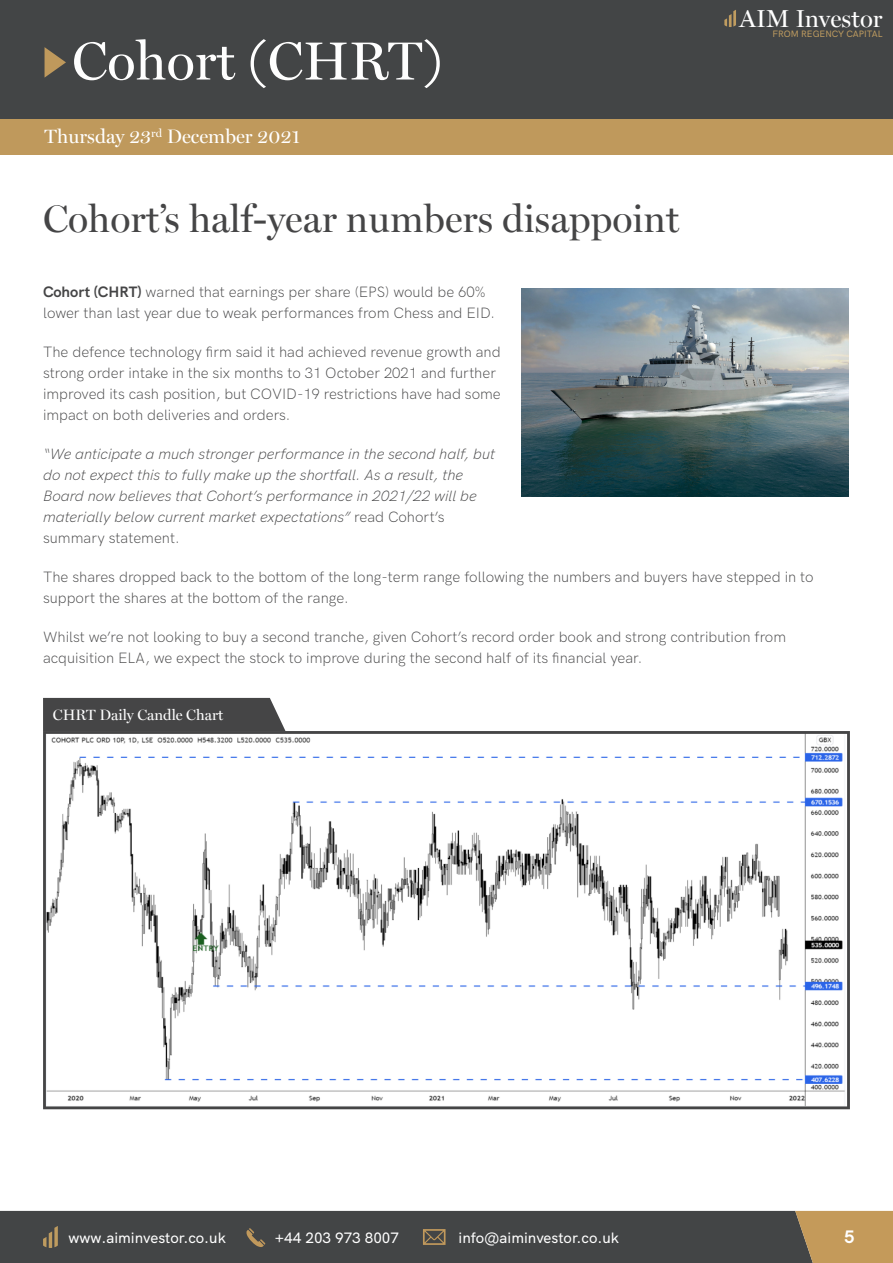
<style>
.page{position:relative;width:893px;height:1263px;background:#fff}
.page>*{position:absolute;margin:0;border:0;box-sizing:border-box;transform-origin:0 0}
.t1{font:54px "Miller Display Roman";color:#fefefe}
.t2{font:38.4px "Miller Display Roman";color:#454546}
.t3{font:24.45px "Miller Display Roman";color:#fff}
.t4{font:19.5px "Miller Display Roman";color:#fff}
.t5{font:700 18px "HK Grotesk";color:#fff}
.t6{font:15px/21px "HK Grotesk Light Legacy";color:#454546}
.t7{font:italic 15px/21px "HK Grotesk Light Legacy";color:#454546}
.t8{font:500 15px "HK Grotesk";color:#fff}
.t9{font:15px "Miller Display Roman";color:#fff}
.t10{font:9.3px "HK Grotesk Medium Legacy";color:#bf9c60}
.s1{font-family:"HK Grotesk";font-weight:700}
.s2{font-style:normal}
</style>
<div class="page">
<div style="left:0;top:0;width:893px;height:119px;background:#434546"></div>
<div style="left:0;top:119px;width:893px;height:36px;background:#bf995c"></div>
<svg style="left:45px;top:47px;width:21px;height:30px"></svg>
<svg style="left:724px;top:10px;width:12px;height:17px"></svg>
<svg style="left:0;top:1211px;width:893px;height:52px;background:#514e48"></svg>
<svg style="left:43px;top:731px;width:807px;height:378px"></svg>
<div style="left:43px;top:698px;width:243px;height:33px;background:#454546"></div>
<img style="left:522px;top:288px;width:327px;height:208px">
<h1 class="t1" style="left:72px;top:39px;width:372px">Cohort (CHRT)</h1>
<h3 class="t4" style="left:45px;top:129px;width:257px">Thursday 23<sup>rd</sup> December 2021</h3>
<h2 class="t2" style="left:43px;top:204px;width:638px">Cohort’s half-year numbers disappoint</h2>
<h3 class="t3" style="left:739px;top:8px;width:145px">AIM Investor</h3>
<p class="t10" style="left:772px;top:30px;width:112px">FROM REGENCY CAPITAL</p>
<p class="t6" style="left:43px;top:283px;width:453px"><span class="s1">Cohort (CHRT)</span> warned that earnings per share (EPS) would be 60% lower than last year due to weak performances from Chess and EID.</p>
<p class="t6" style="left:43px;top:343px;width:459px">The defence technology firm said it had achieved revenue growth and strong order intake in the six months to 31 October 2021 and further improved its cash position, but COVID-19 restrictions have had some impact on both deliveries and orders.</p>
<p class="t7" style="left:43px;top:445px;width:454px">“We anticipate a much stronger performance in the second half, but do not expect this to fully make up the shortfall. As a result, the Board now believes that Cohort’s performance in 2021/22 will be materially below current market expectations” <span class="s2">read Cohort’s summary statement.</span></p>
<p class="t6" style="left:43px;top:568px;width:772px">The shares dropped back to the bottom of the long-term range following the numbers and buyers have stepped in to support the shares at the bottom of the range.</p>
<p class="t6" style="left:43px;top:628px;width:745px">Whilst we’re not looking to buy a second tranche, given Cohort’s record order book and strong contribution from acquisition ELA, we expect the stock to improve during the second half of its financial year.</p>
<p class="t9" style="left:53px;top:709px;width:172px">CHRT Daily Candle Chart</p>
<p class="t8" style="left:68px;top:1228px;width:159px">www.aiminvestor.co.uk</p>
<p class="t8" style="left:275px;top:1227px;width:126px">+44 203 973 8007</p>
<p class="t8" style="left:459px;top:1227px;width:162px">info@aiminvestor.co.uk</p>
<p class="t5" style="left:844px;top:1225px;width:12px">5</p>
</div>
